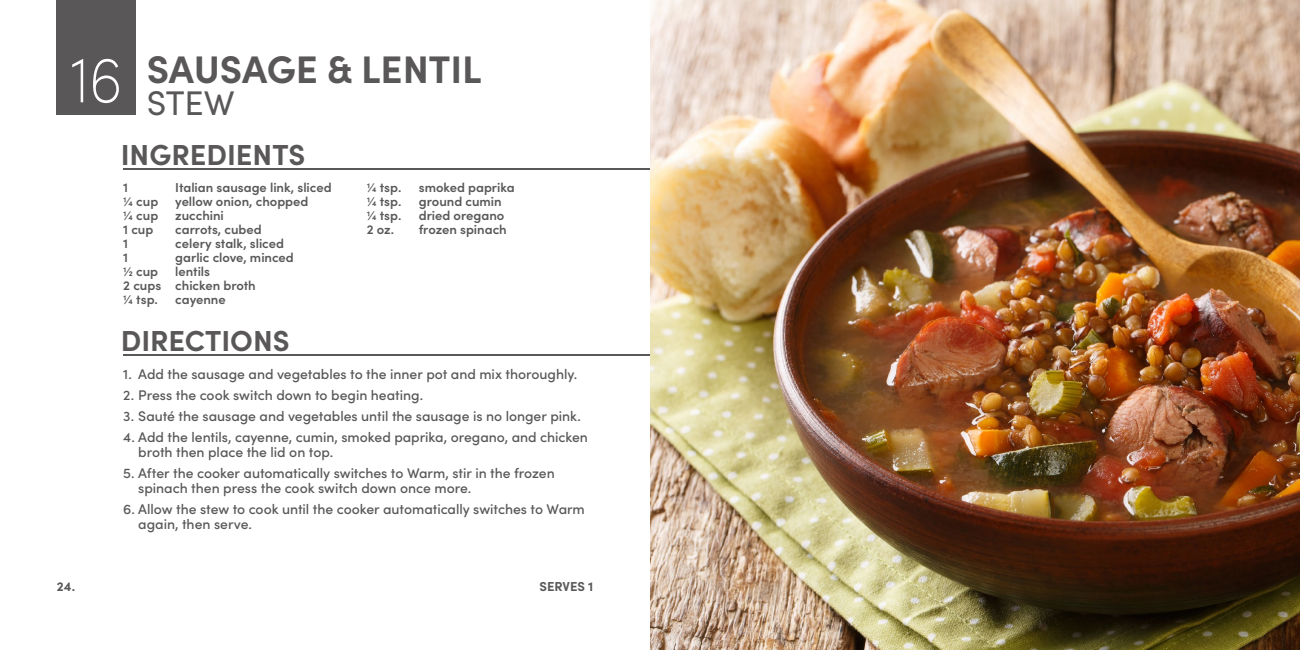
<style>
.page{position:relative;width:1300px;height:650px;background:#fff}
.page>*{position:absolute;margin:0;border:0;box-sizing:border-box;transform-origin:0 0}
.t1{font:200 64.9px "Sofia Pro";color:#fff;scale:.89 1}
.t2{font:700 38.5px "Sofia Pro";color:#595757}
.t3{font:34.2px "Sofia Pro";color:#595757}
.t4{font:700 29px "Sofia Pro";color:#595757}
.t5{font:500 14px/15px "Sofia Pro";letter-spacing:-.005em;color:#595757}
.t6{font:600 13px/14px "Sofia Pro";letter-spacing:-.005em;color:#595757}
.t7{font:700 13px "Sofia Pro";letter-spacing:.005em;color:#595757}
</style>
<div class="page">
<hr style="left:123px;top:168px;width:528px;height:2px;background:#595757">
<div style="left:57px;top:0;width:79px;height:115px;background:#595757"></div>
<hr style="left:123px;top:354px;width:528px;height:2px;background:#595757">
<img style="left:650px;top:0;width:650px;height:650px">
<h1 class="t1" style="left:71px;top:33px;width:59px">16</h1>
<h2 class="t2" style="left:147px;top:40px;width:336px">SAUSAGE &amp; LENTIL</h2>
<h3 class="t3" style="left:147px;top:78px;width:90px">STEW</h3>
<h3 class="t4" style="left:121px;top:132px;width:186px">INGREDIENTS</h3>
<p class="t6" style="left:123px;top:179px;width:6px">1</p>
<p class="t6" style="left:175px;top:179px;width:158px">Italian sausage link, sliced</p>
<p class="t6" style="left:123px;top:193px;width:37px">¼ cup</p>
<p class="t6" style="left:175px;top:193px;width:135px">yellow onion, chopped</p>
<p class="t6" style="left:123px;top:207px;width:37px">¼ cup</p>
<p class="t6" style="left:175px;top:207px;width:50px">zucchini</p>
<p class="t6" style="left:123px;top:221px;width:32px">1 cup</p>
<p class="t6" style="left:175px;top:221px;width:88px">carrots, cubed</p>
<p class="t6" style="left:123px;top:235px;width:6px">1</p>
<p class="t6" style="left:175px;top:235px;width:110px">celery stalk, sliced</p>
<p class="t6" style="left:123px;top:249px;width:6px">1</p>
<p class="t6" style="left:175px;top:249px;width:120px">garlic clove, minced</p>
<p class="t6" style="left:123px;top:263px;width:36px">½ cup</p>
<p class="t6" style="left:123px;top:263px;width:134px;text-indent:52px">lentils<br>2 cups chicken broth ¼ tsp.</p>
<p class="t6" style="left:175px;top:291px;width:52px">cayenne</p>
<h3 class="t4" style="left:121px;top:319px;width:170px">DIRECTIONS</h3>
<p class="t6" style="left:367px;top:179px;width:36px">¼ tsp.</p>
<p class="t6" style="left:419px;top:179px;width:97px">smoked paprika</p>
<p class="t6" style="left:367px;top:193px;width:36px">¼ tsp.</p>
<p class="t6" style="left:419px;top:193px;width:84px">ground cumin</p>
<p class="t6" style="left:367px;top:207px;width:36px">¼ tsp.</p>
<p class="t6" style="left:419px;top:207px;width:87px">dried oregano</p>
<p class="t6" style="left:367px;top:221px;width:29px">2 oz.</p>
<p class="t6" style="left:419px;top:221px;width:90px">frozen spinach</p>
<p class="t5" style="left:123px;top:365px;width:456px">1. Add the sausage and vegetables to the inner pot and mix thoroughly.</p>
<p class="t5" style="left:123px;top:386px;width:301px">2. Press the cook switch down to begin heating.</p>
<p class="t5" style="left:123px;top:407px;width:459px">3. Sauté the sausage and vegetables until the sausage is no longer pink.</p>
<p class="t5" style="left:138px;top:428px;width:451px;text-indent:-15px">4. Add the lentils, cayenne, cumin, smoked paprika, oregano, and chicken broth then place the lid on top.</p>
<p class="t5" style="left:138px;top:464px;width:418px;text-indent:-15px">5. After the cooker automatically switches to Warm, stir in the frozen spinach then press the cook switch down once more.</p>
<p class="t5" style="left:138px;top:500px;width:448px;text-indent:-15px">6. Allow the stew to cook until the cooker automatically switches to Warm again, then serve.</p>
<p class="t7" style="left:57px;top:577px;width:20px">24.</p>
<p class="t7" style="left:540px;top:577px;width:55px">SERVES 1</p>
</div>
